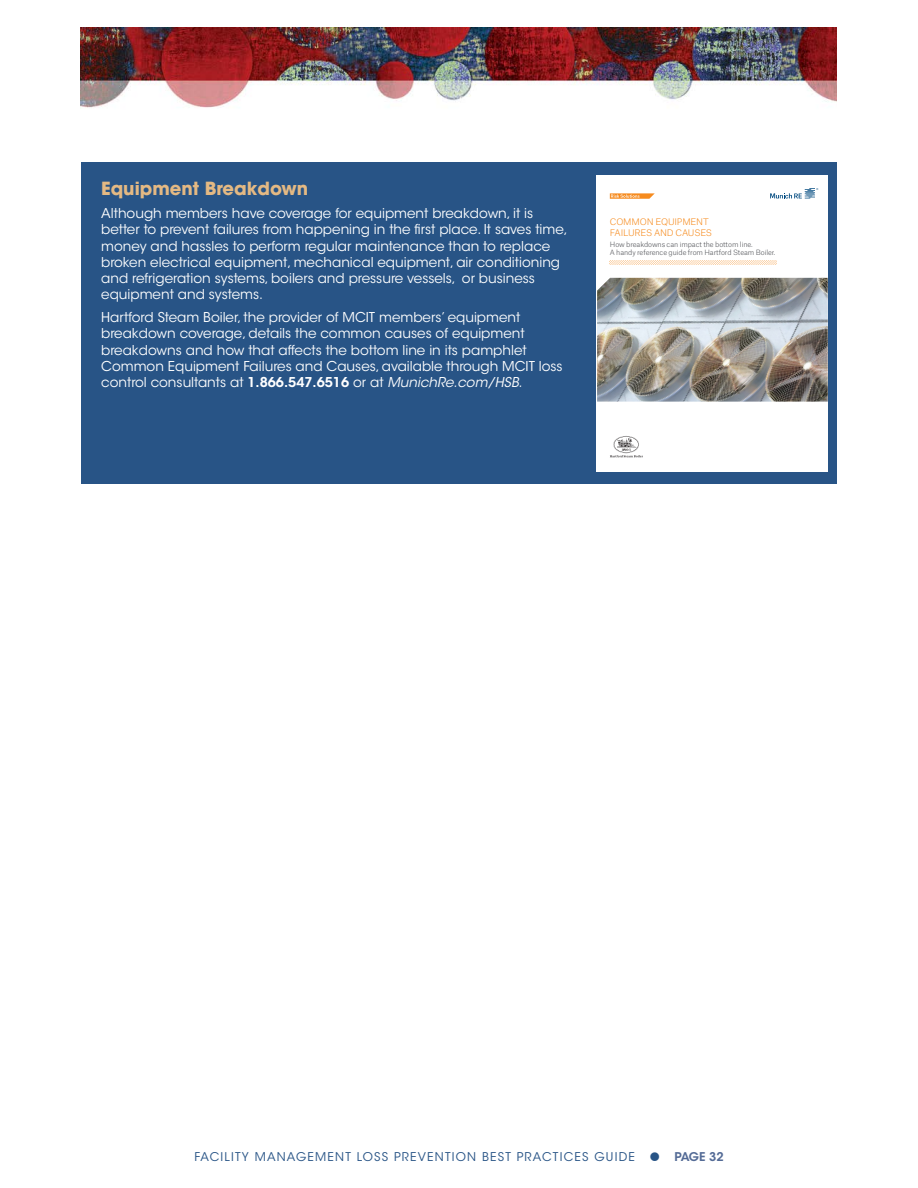
<style>
.page{position:relative;width:918px;height:1188px;background:#fff}
.page>*{position:absolute;margin:0;border:0;box-sizing:border-box;transform-origin:0 0}
.Sidebar_Title{font:700 18px "ITC Avant Garde Std";color:#e4b983}
.List_sidebar_white{font:13.5px/16.2px "ITC Avant Garde Std";color:#fff}
.t1{font:12px "ITC Avant Garde Std";letter-spacing:.1em;color:#285486}
.t2{font:600 12px "ITC Avant Garde Std";letter-spacing:-.025em;color:#546b96}
.t3{font:300 8.7px/10.6px "Munich Re";letter-spacing:-.025em;color:#f68b1e}
.t4{font:300 6.9px/8.6px "Munich Re";letter-spacing:-.01em;color:#54555a}
.s1{font-weight:600}
.s2{font-style:italic}
</style>
<div class="page">
<img style="left:81px;top:27px;width:756px;height:81px">
<div style="left:81px;top:162px;width:756px;height:321px;background:#285486"></div>
<div style="left:597px;top:176px;width:231px;height:296px;background:#fff"></div>
<svg style="left:610px;top:436px;width:33px;height:21px"></svg>
<svg style="left:610px;top:193px;width:45px;height:6px"></svg>
<svg style="left:610px;top:261px;width:166px;height:4px"></svg>
<img style="left:597px;top:278px;width:231px;height:124px">
<svg style="left:770px;top:188px;width:48px;height:11px"></svg>
<p class="Sidebar_Title" style="left:101px;top:177px;width:209px">Equipment Breakdown</p>
<p class="List_sidebar_white" style="left:101px;top:205px;width:468px">Although members have coverage for equipment breakdown, it is better to prevent failures from happening in the first place. It saves time, money and hassles to perform regular maintenance than to replace broken electrical equipment, mechanical equipment, air conditioning and refrigeration systems, boilers and pressure vessels, or business equipment and systems.</p>
<p class="List_sidebar_white" style="left:101px;top:309px;width:463px">Hartford Steam Boiler, the provider of MCIT members’ equipment breakdown coverage, details the common causes of equipment breakdowns and how that affects the bottom line in its pamphlet Common Equipment Failures and Causes, available through MCIT loss control consultants at <span class="s1">1.866.547.6516</span> or at <span class="s2">MunichRe.com/HSB.</span></p>
<p class="t3" style="left:610px;top:216px;width:104px">COMMON EQUIPMENT<br>FAILURES AND CAUSES</p>
<p class="t4" style="left:610px;top:239px;width:167px">How breakdowns can impact the bottom line.<br>A handy reference guide from Hartford Steam Boiler.</p>
<p class="t1" style="left:194px;top:1149px;width:442px">FACILITY MANAGEMENT LOSS PREVENTION BEST PRACTICES GUIDE</p>
<p class="t2" style="left:674px;top:1149px;width:51px">PAGE 32</p>
</div>
